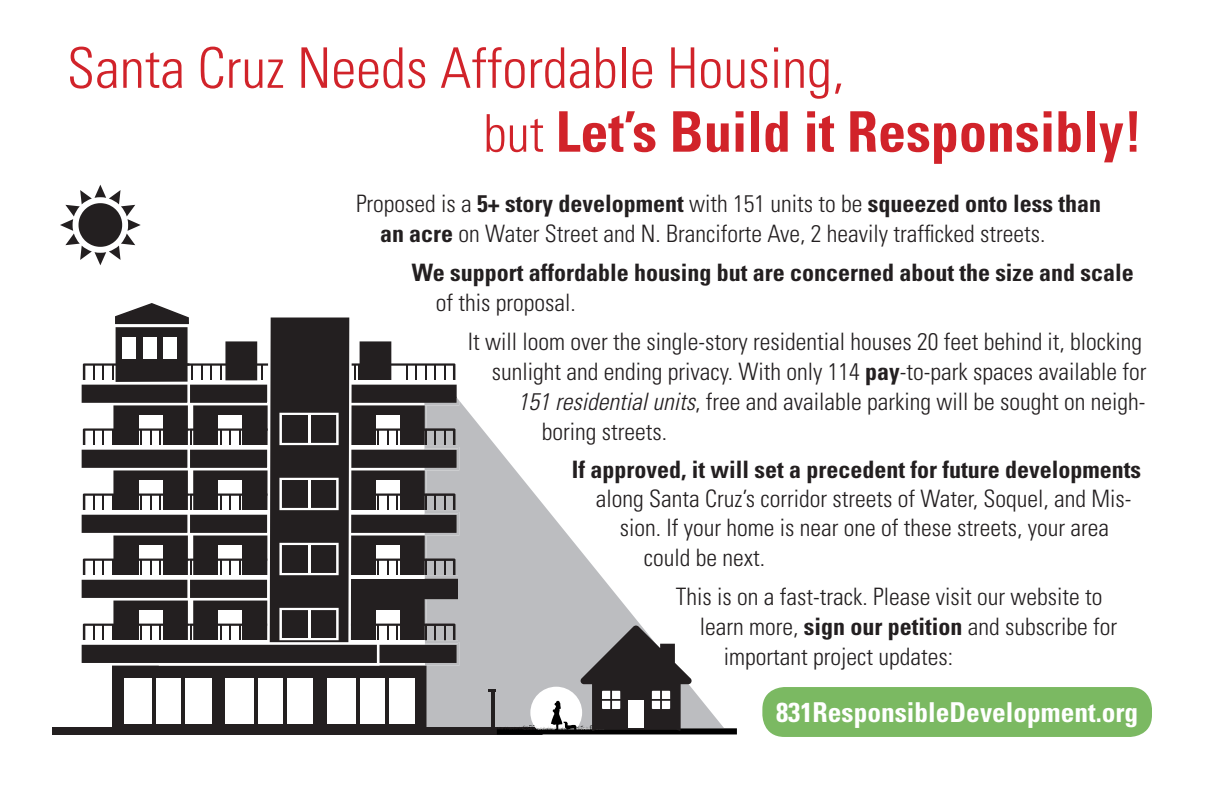
<style>
.page{position:relative;width:1224px;height:792px;background:#fff}
.page>*{position:absolute;margin:0;border:0;box-sizing:border-box;transform-origin:0 0}
.t1{font:300 condensed 56px "Univers";color:#d1232a}
.t2{font:700 condensed 56px "Univers";color:#d1232a}
.t3{font:700 condensed 27.4px "Univers";color:#fff}
.t4{font:300 condensed 24px/30px "Univers";color:#231f20}
.t5{font:700 condensed 24px "Univers";color:#231f20}
.s1{font-weight:300;font-size:52px}
.s2{font-weight:700}
.s3{font-style:italic}
</style>
<div class="page">
<div style="left:762px;top:687px;width:390px;height:50px;background:#7bb962;border-radius:22px"></div>
<div style="left:53px;top:727px;width:493px;height:8px;background:#231f20"></div>
<svg style="left:60px;top:185px;width:81px;height:80px"></svg>
<svg style="left:530px;top:687px;width:52px;height:51px"></svg>
<svg style="left:81px;top:303px;width:656px;height:431px"></svg>
<div style="left:602px;top:691px;width:18px;height:18px;background:#fff"></div>
<hr style="left:610px;top:690px;width:2px;height:22px;background:#231f20">
<hr style="left:599px;top:699px;width:23px;height:2px;background:#231f20">
<div style="left:652px;top:691px;width:18px;height:18px;background:#fff"></div>
<hr style="left:660px;top:690px;width:2px;height:22px;background:#231f20">
<hr style="left:649px;top:699px;width:22px;height:2px;background:#231f20">
<hr style="left:491px;top:691px;width:3px;height:36px;background:#231f20">
<div style="left:628px;top:700px;width:15px;height:28px;background:#fff"></div>
<h1 class="t1" style="left:67px;top:34px;width:779px">Santa Cruz Needs Affordable Housing,</h1>
<h1 class="t2" style="left:483px;top:97px;width:661px"><span class="s1">but</span> Let’s Build it Responsibly!</h1>
<p class="t4" style="left:380px;top:188px;width:723px;text-indent:-24px">Proposed is a <span class="s2">5+ story development</span> with 151 units to be <span class="s2">squeezed onto less than an acre</span> on Water Street and N. Branciforte Ave, 2 heavily trafficked streets.</p>
<p class="t5" style="left:412px;top:258px;width:723px">We support affordable housing but are concerned about the size and scale</p>
<p class="t4" style="left:468px;top:283px;width:676px;line-height:39px;text-indent:-32px">of this proposal.<br>It will loom over the single-story residential houses 20 feet behind it, blocking</p>
<p class="t4" style="left:492px;top:356px;width:656px">sunlight and ending privacy. With only 114 <span class="s2">pay</span>-to-park spaces available for</p>
<p class="t4" style="left:518px;top:386px;width:629px"><span class="s3">151 residential units</span>, free and available parking will be sought on neigh-</p>
<p class="t4" style="left:542px;top:416px;width:127px">boring streets.</p>
<p class="t5" style="left:572px;top:455px;width:571px">If approved, it will set a precedent for future developments</p>
<p class="t4" style="left:596px;top:483px;width:537px">along Santa Cruz’s corridor streets of Water, Soquel, and Mis-</p>
<p class="t4" style="left:620px;top:512px;width:491px">sion. If your home is near one of these streets, your area</p>
<p class="t4" style="left:644px;top:542px;width:123px">could be next.</p>
<p class="t4" style="left:676px;top:581px;width:428px">This is on a fast-track. Please visit our website to</p>
<p class="t4" style="left:700px;top:611px;width:419px">learn more, <span class="s2">sign our petition</span> and subscribe for</p>
<p class="t4" style="left:724px;top:641px;width:231px">important project updates:</p>
<p class="t3" style="left:776px;top:695px;width:364px">831ResponsibleDevelopment.org</p>
</div>
